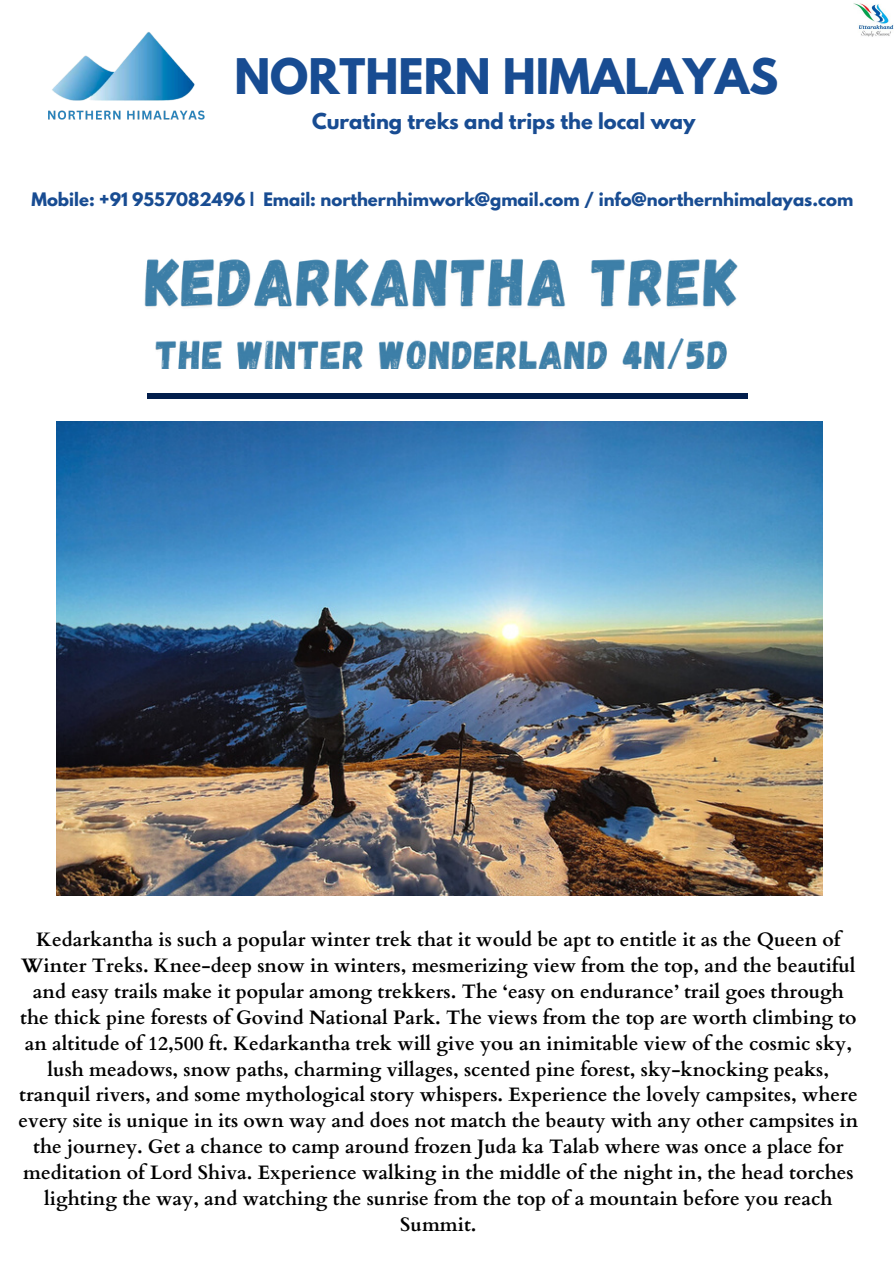
<style>
.page{position:relative;width:894px;height:1264px;background:#fff}
.page>*{position:absolute;margin:0;border:0;box-sizing:border-box;transform-origin:0 0}
.t1{font:700 43.5px "League Spartan";color:#184c92}
.t2{font:700 19.5px/25.8px "Cardo";color:#000;text-align:center}
.t3{font:700 19.5px "League Spartan";color:#184c92}
.t4{font:700 16.5px "League Spartan";color:#184c92}
</style>
<div class="page">
<img style="left:57px;top:422px;width:765px;height:473px">
<img style="left:853px;top:3px;width:39px;height:34px">
<div style="left:147px;top:393px;width:600px;height:6px;background:#021e4c"></div>
<img style="left:48px;top:32px;width:157px;height:88px">
<img style="left:144px;top:258px;width:594px;height:110px">
<p class="t1" style="left:234px;top:55px;width:545px">NORTHERN HIMALAYAS</p>
<p class="t3" style="left:312px;top:111px;width:385px">Curating treks and trips the local way</p>
<p class="t4" style="left:31px;top:191px;width:823px">Mobile: +91 9557082496 | Email: northernhimwork@gmail.com / info@northernhimalayas.com</p>
<p class="t2" style="left:19px;top:927px;width:840px">Kedarkantha is such a popular winter trek that it would be apt to entitle it as the Queen of Winter Treks. Knee-deep snow in winters, mesmerizing view from the top, and the beautiful and easy trails make it popular among trekkers. The ‘easy on endurance’ trail goes through the thick pine forests of Govind National Park. The views from the top are worth climbing to an altitude of 12,500 ft. Kedarkantha trek will give you an inimitable view of the cosmic sky, lush meadows, snow paths, charming villages, scented pine forest, sky-knocking peaks, tranquil rivers, and some mythological story whispers. Experience the lovely campsites, where every site is unique in its own way and does not match the beauty with any other campsites in the journey. Get a chance to camp around frozen Juda ka Talab where was once a place for meditation of Lord Shiva. Experience walking in the middle of the night in, the head torches lighting the way, and watching the sunrise from the top of a mountain before you reach Summit.</p>
</div>
